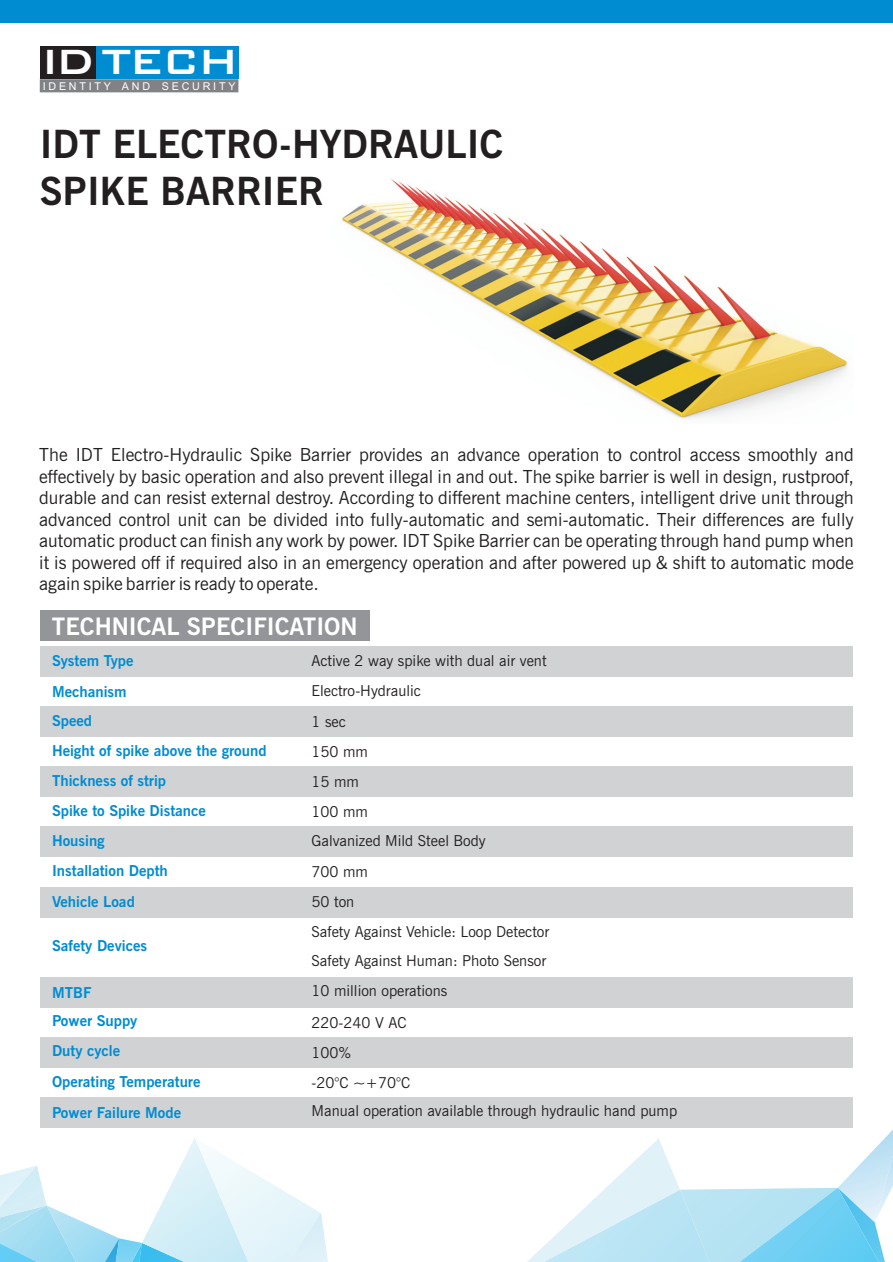
<style>
.page{position:relative;width:893px;height:1262px;background:#fff}
.page>*{position:absolute;margin:0;border:0;box-sizing:border-box;transform-origin:0 0}
.t1{font:500 46.8px "Bank Gothic BT";letter-spacing:-.045em;color:#fff}
.t2{font:700 38.85px/46.5px "News Gothic BT";color:#231f20}
.t3{font:700 24px "News Gothic BT";color:#fff}
.t4{font:18px/21.5px "News Gothic BT";color:#231f20;text-align:justify}
.t5{font:15px/30px "News Gothic BT";color:#231f20}
.t6{font:700 15px/30px "News Gothic BT";color:#008cd1}
.t7{font:10.65px "Arial";letter-spacing:.26em;color:#fff}
</style>
<div class="page">
<div style="left:0;top:0;width:893px;height:23px;background:#008cd1"></div>
<svg style="left:505px;top:1127px;width:388px;height:135px"></svg>
<svg style="left:0;top:1138px;width:328px;height:124px"></svg>
<svg style="left:40px;top:79px;width:198px;height:13px;background:#828487"></svg>
<div style="left:40px;top:46px;width:56px;height:32px;background:#231f20"></div>
<div style="left:96px;top:46px;width:142px;height:32px;background:#008cd1"></div>
<div style="left:40px;top:646px;width:813px;height:30px;background:#d1d2d4"></div>
<div style="left:40px;top:707px;width:813px;height:30px;background:#d1d2d4"></div>
<div style="left:40px;top:767px;width:813px;height:30px;background:#d1d2d4"></div>
<div style="left:40px;top:827px;width:813px;height:30px;background:#d1d2d4"></div>
<div style="left:40px;top:887px;width:813px;height:30px;background:#d1d2d4"></div>
<div style="left:40px;top:977px;width:813px;height:30px;background:#d1d2d4"></div>
<div style="left:40px;top:1037px;width:813px;height:30px;background:#d1d2d4"></div>
<div style="left:40px;top:1097px;width:813px;height:30px;background:#d1d2d4"></div>
<div style="left:40px;top:610px;width:329px;height:31px;background:#939598"></div>
<img style="left:342px;top:179px;width:505px;height:240px">
<h1 class="t1" style="left:41px;top:39px;width:199px">ID TECH</h1>
<p class="t7" style="left:43px;top:82px;width:194px">I DENTITY AND SECURITY</p>
<h2 class="t2" style="left:40px;top:125px;width:465px">IDT ELECTRO-HYDRAULIC<br>SPIKE BARRIER</h2>
<p class="t4" style="left:39px;top:445px;width:816px">The IDT Electro-Hydraulic Spike Barrier provides an advance operation to control access smoothly and effectively by basic operation and also prevent illegal in and out. The spike barrier is well in design, rustproof, durable and can resist external destroy. According to different machine centers, intelligent drive unit through advanced control unit can be divided into fully-automatic and semi-automatic. Their differences are fully automatic product can finish any work by power. IDT Spike Barrier can be operating through hand pump when it is powered off if required also in an emergency operation and after powered up &amp; shift to automatic mode again spike barrier is ready to operate.</p>
<h3 class="t3" style="left:52px;top:616px;width:307px">TECHNICAL SPECIFICATION</h3>
<p class="t6" style="left:52px;top:646px;width:83px;line-height:31.3px">System Type<br>Mechanism</p>
<p class="t6" style="left:52px;top:707px;width:216px">Speed<br>Height of spike above the ground<br>Thickness of strip<br>Spike to Spike Distance<br>Housing<br>Installation Depth</p>
<p class="t6" style="left:52px;top:888px;width:84px">Vehicle Load</p>
<p class="t6" style="left:52px;top:932px;width:97px">Safety Devices</p>
<p class="t6" style="left:52px;top:979px;width:150px">MTBF<br>Power Suppy<br>Duty cycle<br>Operating Temperature<br>Power Failure Mode</p>
<p class="t5" style="left:311px;top:647px;width:236px">Active 2 way spike with dual air vent<br>Electro-Hydraulic<br>1 sec<br>150 mm<br>15 mm<br>100 mm<br>Galvanized Mild Steel Body</p>
<p class="t5" style="left:311px;top:858px;width:239px">700 mm<br>50 ton<br>Safety Against Vehicle: Loop Detector</p>
<p class="t5" style="left:311px;top:947px;width:236px">Safety Against Human: Photo Sensor</p>
<p class="t5" style="left:311px;top:977px;width:137px;line-height:30.5px">10 million operations<br>220-240 V AC<br>100%<br>-20°C ~+70°C</p>
<p class="t5" style="left:311px;top:1097px;width:367px">Manual operation available through hydraulic hand pump</p>
</div>
